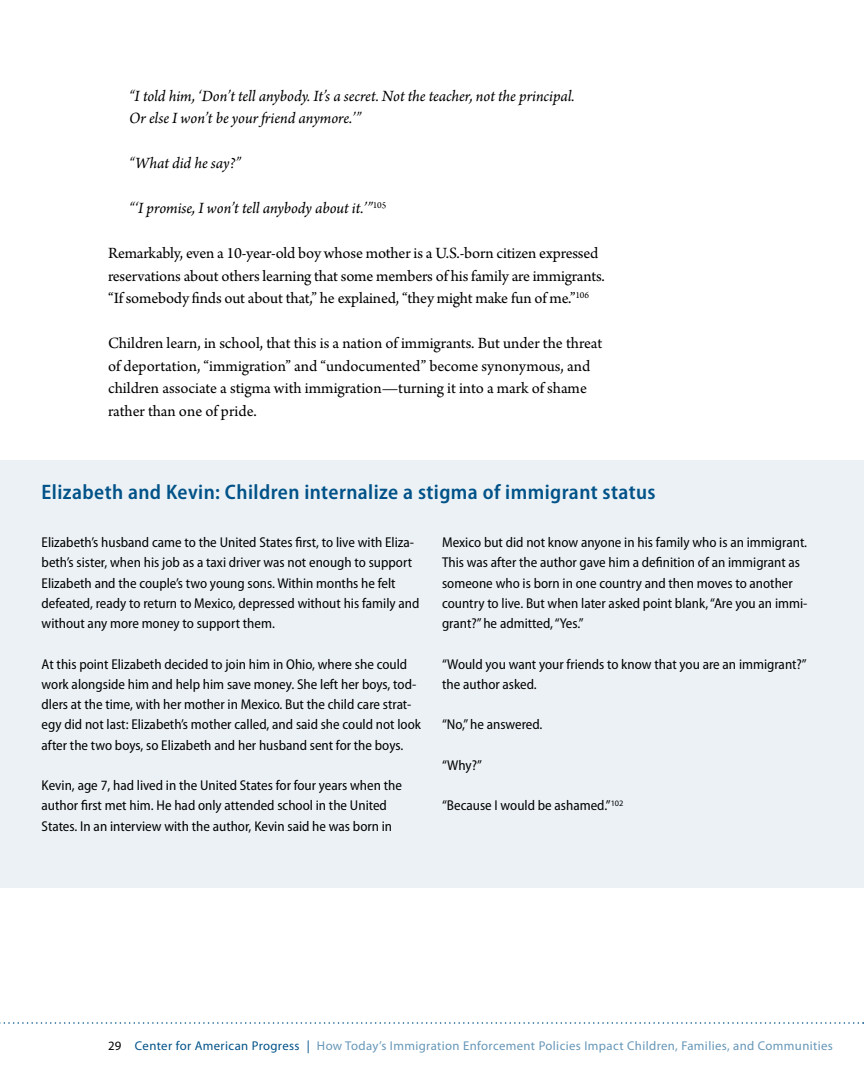
<style>
.page{position:relative;width:864px;height:1080px;background:#fff}
.page>*{position:absolute;margin:0;border:0;box-sizing:border-box;transform-origin:0 0}
.t1{font:600 semi-condensed 21px "Myriad Pro";letter-spacing:.02em;color:#005288}
.t2{font:16.5px/22.5px "Arno Pro";letter-spacing:-.005em;color:#000}
.t3{font:italic 16.5px/22.5px "Arno Pro";letter-spacing:-.005em;color:#000}
.t4{font:semi-condensed 14.25px/20.2px "Myriad Pro";color:#000}
.t5{font:12.75px "Myriad Pro";letter-spacing:.03em;color:#6697b8}
.s1{color:#000}
.s2{color:#005288}
</style>
<div class="page">
<svg style="left:0;top:1022px;width:864px;height:2px"></svg>
<div style="left:0;top:504px;width:864px;height:384px;background:#ebf1f5"></div>
<div style="left:0;top:460px;width:863px;height:66px;background:#ebf1f5"></div>
<p class="t3" style="left:129px;top:85px;width:447px">“I told him, ‘Don’t tell anybody. It’s a secret. Not the teacher, not the principal.<br>Or else I won’t be your friend anymore.’”</p>
<p class="t3" style="left:129px;top:153px;width:114px">“What did he say?”</p>
<p class="t3" style="left:129px;top:198px;width:259px">“‘I promise, I won’t tell anybody about it.’”<sup>105</sup></p>
<p class="t2" style="left:108px;top:243px;width:498px">Remarkably, even a 10-year-old boy whose mother is a U.S.-born citizen expressed reservations about others learning that some members of his family are immigrants. “If somebody finds out about that,” he explained, “they might make fun of me.”<sup>106</sup></p>
<p class="t2" style="left:108px;top:333px;width:496px">Children learn, in school, that this is a nation of immigrants. But under the threat of deportation, “immigration” and “undocumented” become synonymous, and children associate a stigma with immigration—turning it into a mark of shame rather than one of pride.</p>
<h1 class="t1" style="left:42px;top:480px;width:616px">Elizabeth and Kevin: Children internalize a stigma of immigrant status</h1>
<p class="t4" style="left:42px;top:533px;width:379px">Elizabeth’s husband came to the United States first, to live with Eliza&shy;beth’s sister, when his job as a taxi driver was not enough to support Elizabeth and the couple’s two young sons. Within months he felt defeated, ready to return to Mexico, depressed without his family and without any more money to support them.</p>
<p class="t4" style="left:42px;top:654px;width:381px">At this point Elizabeth decided to join him in Ohio, where she could work alongside him and help him save money. She left her boys, tod&shy;dlers at the time, with her mother in Mexico. But the child care strat&shy;egy did not last: Elizabeth’s mother called, and said she could not look after the two boys, so Elizabeth and her husband sent for the boys.</p>
<p class="t4" style="left:42px;top:776px;width:362px">Kevin, age 7, had lived in the United States for four years when the author first met him. He had only attended school in the United<br>States. In an interview with the author, Kevin said he was born in</p>
<p class="t4" style="left:442px;top:533px;width:367px">Mexico but did not know anyone in his family who is an immigrant.<br>This was after the author gave him a definition of an immigrant as someone who is born in one country and then moves to another country to live. But when later asked point blank, “Are you an immi&shy;grant?” he admitted, “Yes.”</p>
<p class="t4" style="left:442px;top:654px;width:366px">“Would you want your friends to know that you are an immigrant?” the author asked.</p>
<p class="t4" style="left:442px;top:715px;width:102px">“No,” he answered.</p>
<p class="t4" style="left:442px;top:755px;width:41px">“Why?”</p>
<p class="t4" style="left:442px;top:796px;width:183px">“Because I would be ashamed.”<sup>102</sup></p>
<p class="t5" style="left:108px;top:1038px;width:727px"><span class="s1">29</span> <span class="s2">Center for American Progress |</span> How Today’s Immigration Enforcement Policies Impact Children, Families, and Communities</p>
</div>
